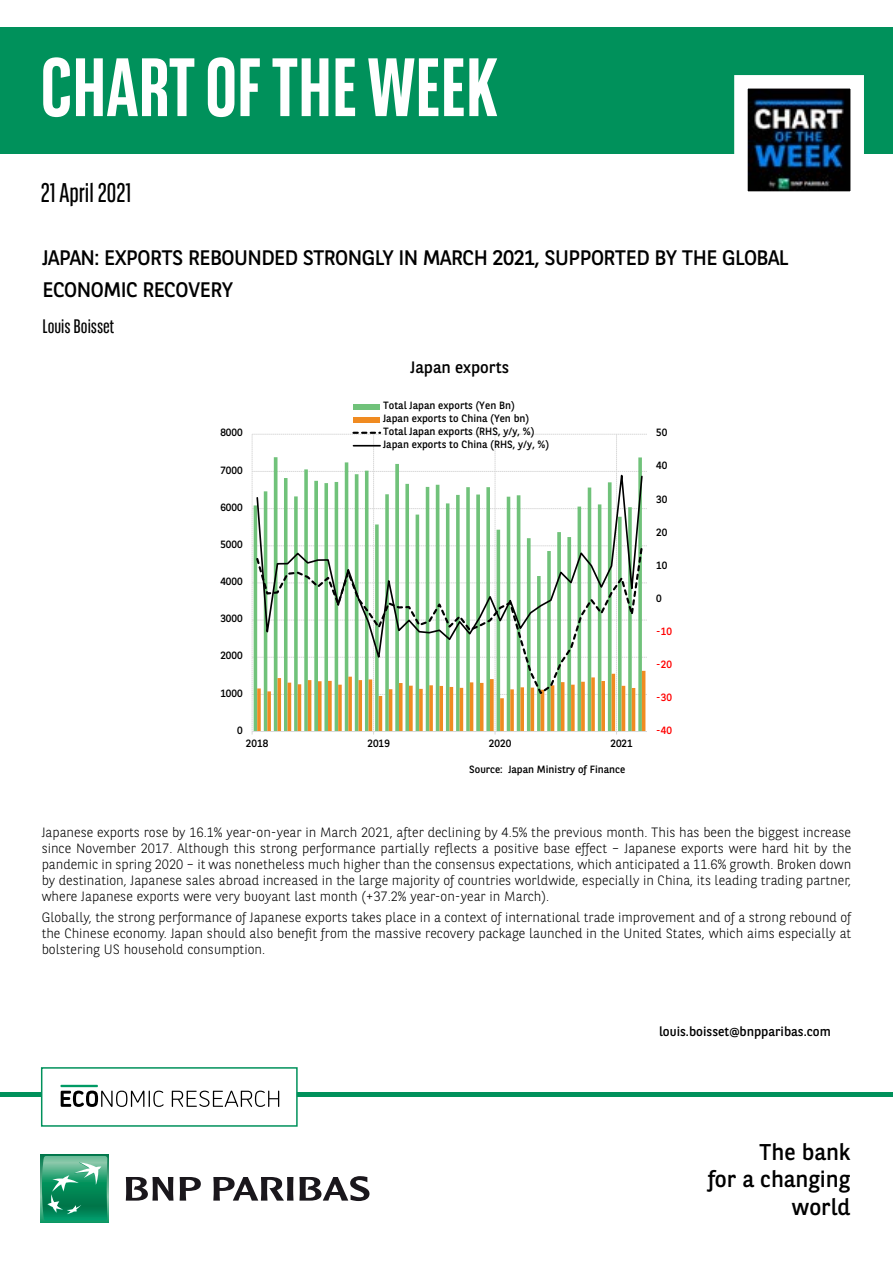
<style>
.page{position:relative;width:893px;height:1263px;background:#fff}
.page>*{position:absolute;margin:0;border:0;box-sizing:border-box;transform-origin:0 0}
.t1{font:700 82.5px "BNPP Sans Condensed";color:#fff}
.t2{font:27px "BNPP Sans Condensed";color:#000}
.t3{font:22.8px/27.3px "BNPP Sans";color:#000;text-align:right}
.t4{font:21px/32.4px "BNPP Sans";letter-spacing:-.025em;color:#000}
.t5{font:19.5px "BNPP Sans Condensed";color:#000}
.t6{font:16.5px "BNPP Sans";color:#000}
.t7{font:300 13.5px/16.2px "BNPP Sans";color:#000;text-align:justify}
.t8{font:13.05px "BNPP Sans";color:#000}
.t9{font:10.5px/12.9px "BNPP Sans";color:#000}
.t10{font:10.5px "BNPP Sans";color:#f00}
</style>
<div class="page">
<div style="left:1px;top:27px;width:892px;height:127px;background:#00915b"></div>
<hr style="left:0;top:1093px;width:893px;height:4px;background:#00915b">
<svg style="left:41px;top:1155px;width:68px;height:68px"></svg>
<svg style="left:42px;top:1156px;width:65px;height:64px;background:#35a178"></svg>
<svg style="left:126px;top:1177px;width:47px;height:23px"></svg>
<svg style="left:180px;top:1177px;width:21px;height:23px"></svg>
<svg style="left:213px;top:1176px;width:156px;height:25px"></svg>
<svg style="left:734px;top:75px;width:130px;height:117px;background:#606c78"></svg>
<div style="left:41px;top:1067px;width:257px;height:60px;background:#fff;border:2px solid #00915b"></div>
<svg style="left:172px;top:1090px;width:107px;height:17px"></svg>
<svg style="left:60px;top:1085px;width:104px;height:22px"></svg>
<div style="left:354px;top:404px;width:26px;height:6px;background:#70c27a"></div>
<div style="left:354px;top:417px;width:26px;height:6px;background:#f08b21"></div>
<svg style="left:252px;top:432px;width:395px;height:302px"></svg>
<h1 class="t1" style="left:41px;top:39px;width:459px">CHART OF THE WEEK</h1>
<h2 class="t2" style="left:41px;top:175px;width:92px">21 April 2021</h2>
<h3 class="t4" style="left:42px;top:240px;width:748px">JAPAN: EXPORTS REBOUNDED STRONGLY IN MARCH 2021, SUPPORTED BY THE GLOBAL<br>ECONOMIC RECOVERY</h3>
<h3 class="t5" style="left:42px;top:314px;width:73px">Louis Boisset</h3>
<p class="t9" style="left:220px;top:426px;width:24px">8000</p>
<p class="t9" style="left:220px;top:463px;width:24px">7000</p>
<p class="t9" style="left:220px;top:500px;width:24px">6000</p>
<p class="t9" style="left:220px;top:537px;width:24px">5000</p>
<p class="t9" style="left:220px;top:574px;width:24px">4000</p>
<p class="t9" style="left:220px;top:612px;width:24px">3000</p>
<p class="t9" style="left:220px;top:649px;width:24px">2000</p>
<p class="t9" style="left:220px;top:686px;width:24px">1000</p>
<p class="t9" style="left:237px;top:723px;width:7px">0</p>
<p class="t6" style="left:410px;top:356px;width:100px">Japan exports</p>
<p class="t9" style="left:383px;top:398px;width:168px">Total Japan exports (Yen Bn)<br>Japan exports to China (Yen bn)<br>Total Japan exports (RHS, y/y, %)<br>Japan exports to China (RHS, y/y, %)</p>
<p class="t9" style="left:246px;top:736px;width:24px">2018</p>
<p class="t9" style="left:367px;top:736px;width:24px">2019</p>
<p class="t9" style="left:489px;top:736px;width:24px">2020</p>
<p class="t9" style="left:610px;top:736px;width:24px">2021</p>
<p class="t9" style="left:469px;top:763px;width:157px">Source: Japan Ministry of Finance</p>
<p class="t9" style="left:656px;top:426px;width:13px">50</p>
<p class="t9" style="left:656px;top:459px;width:13px">40</p>
<p class="t9" style="left:656px;top:492px;width:13px">30</p>
<p class="t9" style="left:656px;top:525px;width:13px">20</p>
<p class="t9" style="left:656px;top:558px;width:13px">10</p>
<p class="t9" style="left:656px;top:591px;width:7px">0</p>
<p class="t10" style="left:656px;top:624px;width:17px">-10</p>
<p class="t10" style="left:656px;top:657px;width:17px">-20</p>
<p class="t10" style="left:656px;top:690px;width:17px">-30</p>
<p class="t10" style="left:656px;top:723px;width:17px">-40</p>
<p class="t7" style="left:42px;top:823px;width:811px">Japanese exports rose by 16.1% year-on-year in March 2021, after declining by 4.5% the previous month. This has been the biggest increase since November 2017. Although this strong performance partially reflects a positive base effect – Japanese exports were hard hit by the pandemic in spring 2020 – it was nonetheless much higher than the consensus expectations, which anticipated a 11.6% growth. Broken down by destination, Japanese sales abroad increased in the large majority of countries worldwide, especially in China, its leading trading partner, where Japanese exports were very buoyant last month (+37.2% year-on-year in March).</p>
<p class="t7" style="left:42px;top:908px;width:811px">Globally, the strong performance of Japanese exports takes place in a context of international trade improvement and of a strong rebound of the Chinese economy. Japan should also benefit from the massive recovery package launched in the United States, which aims especially at bolstering US household consumption.</p>
<p class="t8" style="left:659px;top:1022px;width:173px">louis.boisset@bnpparibas.com</p>
<h3 class="t3" style="left:708px;top:1137px;width:144px">The bank<br>for a changing world</h3>
</div>
